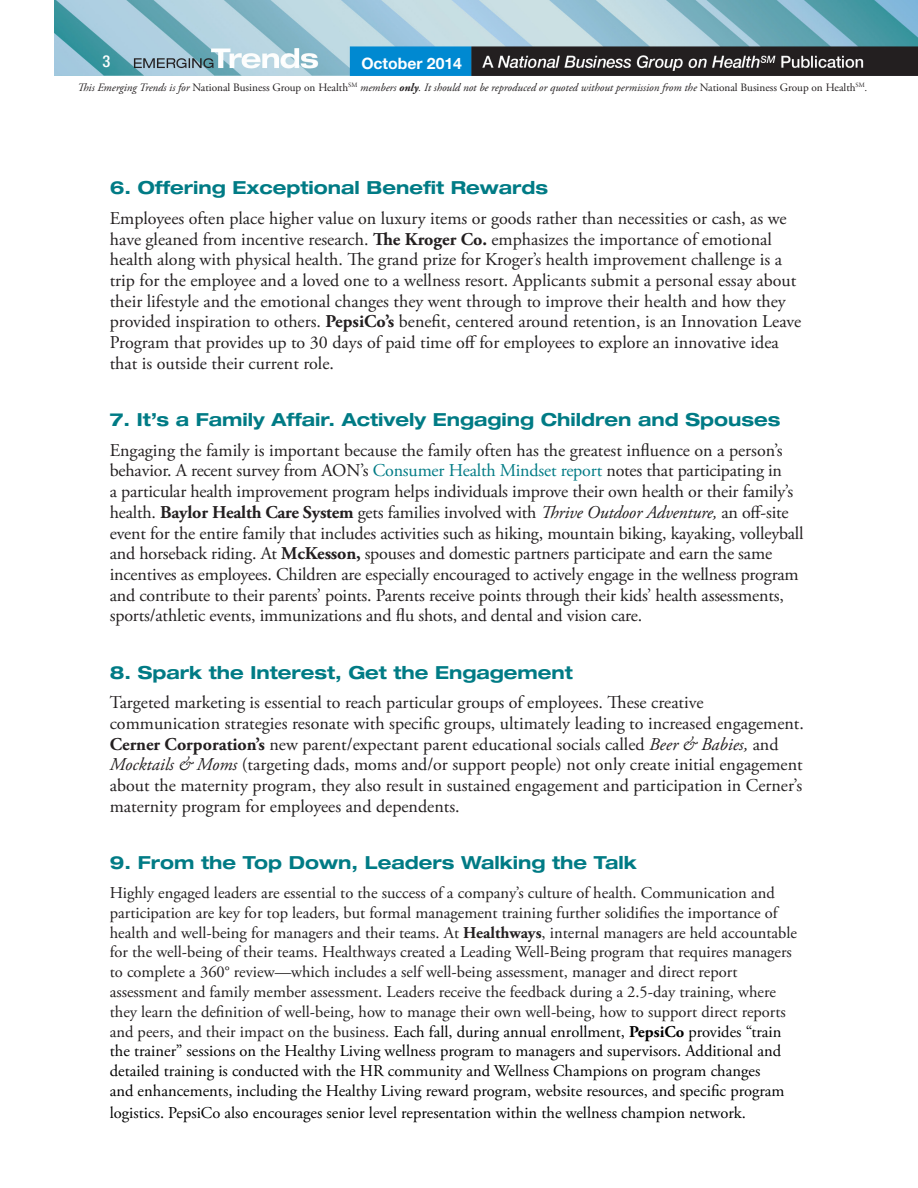
<style>
.page{position:relative;width:918px;height:1188px;background:#fff}
.page>*{position:absolute;margin:0;border:0;box-sizing:border-box;transform-origin:0 0}
.t1{font:18px/20.7px "Adobe Garamond Pro";color:#231f20}
.NumberedHead{font:700 expanded 18px "Helvetica Neue";color:#007b85}
.Annotation_text{font:16.5px/19.8px "Adobe Garamond Pro";color:#231f20}
.Annotation_text-2{font:16.5px "Adobe Garamond Pro";color:#000}
.t2{font:500 condensed 16.5px "Helvetica Neue";color:#fff}
.t3{font:700 15.75px "Helvetica Neue";color:#fff}
.t4{font:italic 11.25px "Adobe Garamond Pro";color:#231f20}
.s1{font-style:normal}
.s2{font-weight:700}
.s3{color:#007b85}
.s4{font-style:italic}
.s5{color:#000}
.s6{font-weight:700;color:#000}
</style>
<div class="page">
<img style="left:54px;top:0;width:864px;height:76px">
<p class="t2" style="left:103px;top:51px;width:9px">3</p>
<p class="t3" style="left:361px;top:54px;width:102px">October 2014</p>
<p class="t4" style="left:77px;top:80px;width:792px">This Emerging Trends is for <span class="s1">National Business Group on Health</span><sup>SM</sup> members <span class="s2">only</span>. It should not be reproduced or quoted without permission from the <span class="s1">National Business Group on Health</span><sup>SM</sup>.</p>
<p class="NumberedHead" style="left:110px;top:176px;width:440px">6. Offering Exceptional Benefit Rewards</p>
<p class="t1" style="left:110px;top:208px;width:693px">Employees often place higher value on luxury items or goods rather than necessities or cash, as we have gleaned from incentive research. <span class="s2">The Kroger Co.</span> emphasizes the importance of emotional health along with physical health. The grand prize for Kroger’s health improvement challenge is a trip for the employee and a loved one to a wellness resort. Applicants submit a personal essay about their lifestyle and the emotional changes they went through to improve their health and how they provided inspiration to others. <span class="s2">PepsiCo’s</span> benefit, centered around retention, is an Innovation Leave Program that provides up to 30 days of paid time off for employees to explore an innovative idea that is outside their current role.</p>
<p class="NumberedHead" style="left:110px;top:408px;width:672px">7. It’s a Family Affair. Actively Engaging Children and Spouses</p>
<p class="t1" style="left:110px;top:440px;width:695px">Engaging the family is important because the family often has the greatest influence on a person’s behavior. A recent survey from AON’s <span class="s3">Consumer Health Mindset report</span> notes that participating in<br>a particular health improvement program helps individuals improve their own health or their family’s health. <span class="s2">Baylor Health Care System</span> gets families involved with <span class="s4">Thrive Outdoor Adventure,</span> an off-site event for the entire family that includes activities such as hiking, mountain biking, kayaking, volleyball and horseback riding. At <span class="s2">McKesson,</span> spouses and domestic partners participate and earn the same incentives as employees. Children are especially encouraged to actively engage in the wellness program and contribute to their parents’ points. Parents receive points through their kids’ health assessments, sports/athletic events, immunizations and flu shots, and dental and vision care.</p>
<p class="NumberedHead" style="left:110px;top:661px;width:465px">8. Spark the Interest, Get the Engagement</p>
<p class="t1" style="left:110px;top:693px;width:696px">Targeted marketing is essential to reach particular groups of employees. These creative communication strategies resonate with specific groups, ultimately leading to increased engagement.<br><span class="s2">Cerner Corporation’s</span> new parent/expectant parent educational socials called <span class="s4">Beer &amp; Babies,</span> and <span class="s4">Mocktails &amp; Moms</span> (targeting dads, moms and/or support people) not only create initial engagement about the maternity program, they also result in sustained engagement and participation in Cerner’s maternity program for employees and dependents.</p>
<p class="NumberedHead" style="left:110px;top:851px;width:528px">9. From the Top Down, Leaders Walking the Talk</p>
<p class="Annotation_text" style="left:110px;top:883px;width:689px">Highly engaged leaders are essential to the success of a company’s culture of health. Communication and participation are key for top leaders, but formal management training further solidifies the importance of health and well-being for managers and their teams. At <span class="s2">Healthways</span>, internal managers are held accountable for the well-being of their teams. Healthways created a Leading Well-Being program that requires managers to complete a 360° review—which includes a self well-being assessment, manager and direct report assessment and family member assessment. Leaders receive the feedback during a 2.5-day training, where they learn the definition of well-being, how to manage their own well-being, how to support direct reports and peers, and their impact on the business. <span class="s5">Each fall, during annual enrollment,</span> <span class="s6">PepsiCo</span> <span class="s5">provides “train the trainer” sessions on the Healthy Living wellness program to managers and supervisors. Additional and detailed training is conducted with the HR community and Wellness Champions on program changes<br>and enhancements, including the Healthy Living reward program, website resources, and specific program</span></p>
<p class="Annotation_text-2" style="left:110px;top:1102px;width:638px">logistics. PepsiCo also encourages senior level representation within the wellness champion network.</p>
</div>
